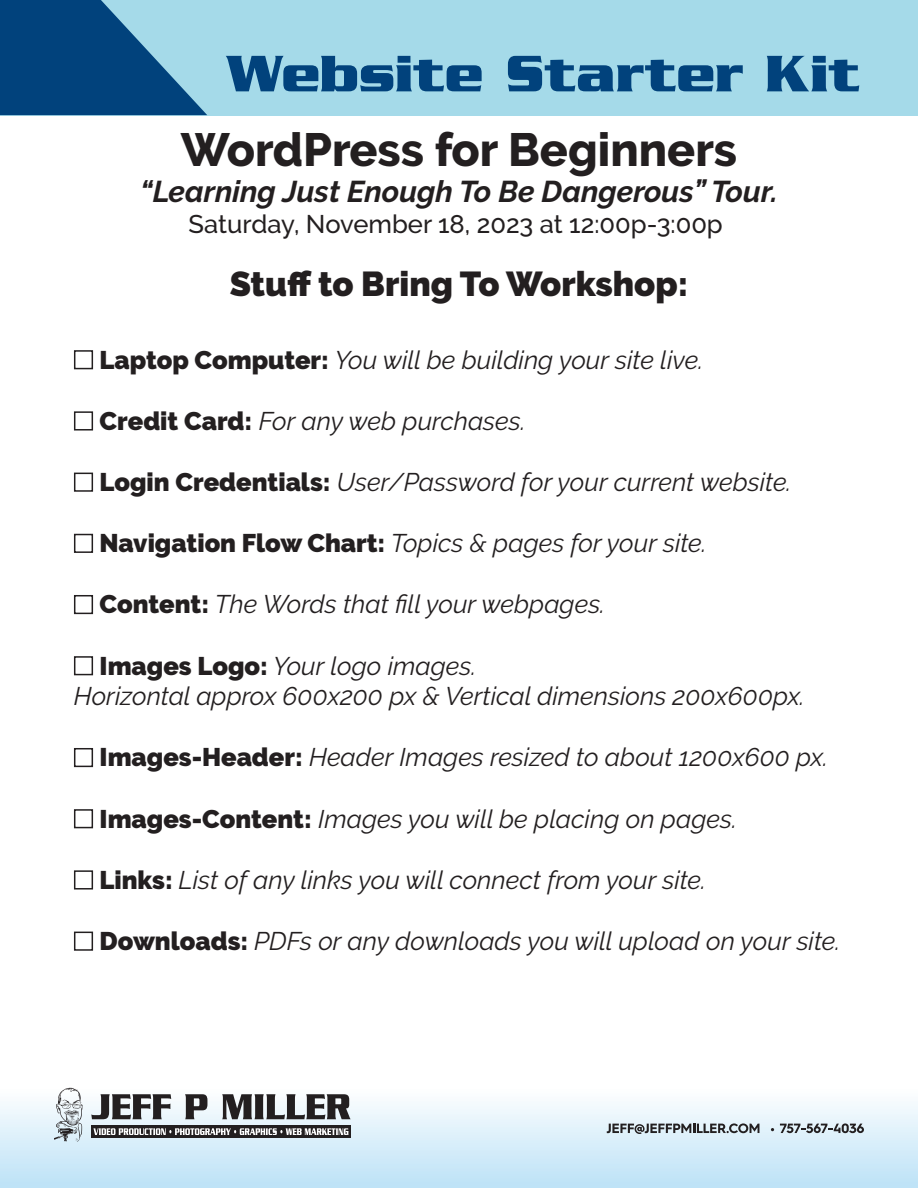
<style>
.page{position:relative;width:918px;height:1188px;background:#fff}
.page>*{position:absolute;margin:0;border:0;box-sizing:border-box;transform-origin:0 0}
.t1{font:700 55.5px "Serpentine";color:#01427c}
.t2{font:800 46.5px "Raleway";color:#231f20}
.t3{font:900 34.5px "Raleway";color:#231f20}
.t4{font:italic 700 30px "Raleway";color:#231f20}
.t5{font:italic 25.5px/30.6px "Raleway";color:#231f20}
.t6{font:500 25.5px "Raleway";color:#231f20}
.s1{font-weight:900;font-style:normal}
</style>
<div class="page">
<div style="left:0;top:0;width:918px;height:115px;background:#a5dae9"></div>
<svg style="left:0;top:0;width:207px;height:115px"></svg>
<div style="left:74px;top:350px;width:19px;height:19px;border:2px solid #231f20"></div>
<div style="left:74px;top:411px;width:19px;height:20px;border:2px solid #231f20"></div>
<div style="left:74px;top:473px;width:19px;height:19px;border:2px solid #231f20"></div>
<div style="left:74px;top:534px;width:19px;height:19px;border:2px solid #231f20"></div>
<div style="left:74px;top:595px;width:19px;height:19px;border:2px solid #231f20"></div>
<div style="left:74px;top:656px;width:19px;height:19px;border:2px solid #231f20"></div>
<div style="left:74px;top:748px;width:19px;height:19px;border:2px solid #231f20"></div>
<div style="left:74px;top:809px;width:19px;height:19px;border:2px solid #231f20"></div>
<div style="left:74px;top:870px;width:19px;height:20px;border:2px solid #231f20"></div>
<div style="left:74px;top:932px;width:19px;height:19px;border:2px solid #231f20"></div>
<div style="left:0;top:1080px;width:918px;height:108px;background:linear-gradient(to bottom,#fff,#bde2f7)"></div>
<svg style="left:607px;top:1123px;width:152px;height:11px;background:#8d9599"></svg>
<svg style="left:780px;top:1123px;width:84px;height:10px"></svg>
<svg style="left:54px;top:1087px;width:29px;height:55px"></svg>
<svg style="left:91px;top:1094px;width:80px;height:25px"></svg>
<svg style="left:185px;top:1094px;width:22px;height:25px"></svg>
<svg style="left:222px;top:1094px;width:129px;height:25px"></svg>
<div style="left:91px;top:1125px;width:260px;height:13px;background:#231f20"></div>
<svg style="left:93px;top:1128px;width:256px;height:7px"></svg>
<h1 class="t1" style="left:227px;top:42px;width:634px">Website Starter Kit</h1>
<h2 class="t2" style="left:181px;top:124px;width:558px">WordPress for Beginners</h2>
<p class="t4" style="left:140px;top:174px;width:639px">“Learning Just Enough To Be Dangerous” Tour.</p>
<p class="t6" style="left:189px;top:209px;width:536px">Saturday, November 18, 2023 at 12:00p-3:00p</p>
<h3 class="t3" style="left:230px;top:264px;width:460px">Stuff to Bring To Workshop:</h3>
<p class="t5" style="left:100px;top:344px;width:605px"><span class="s1">Laptop Computer:</span> You will be building your site live.</p>
<p class="t5" style="left:100px;top:405px;width:427px"><span class="s1">Credit Card:</span> For any web purchases.</p>
<p class="t5" style="left:100px;top:467px;width:693px"><span class="s1">Login Credentials:</span> User/Password for your current website.</p>
<p class="t5" style="left:100px;top:528px;width:609px"><span class="s1">Navigation Flow Chart:</span> Topics &amp; pages for your site.</p>
<p class="t5" style="left:100px;top:589px;width:507px"><span class="s1">Content:</span> The Words that fill your webpages.</p>
<p class="t5" style="left:74px;top:650px;width:732px;text-indent:26px"><span class="s1">Images Logo:</span> Your logo images.<br>Horizontal approx 600x200 px &amp; Vertical dimensions 200x600px.</p>
<p class="t5" style="left:100px;top:742px;width:730px"><span class="s1">Images-Header:</span> Header Images resized to about 1200x600 px.</p>
<p class="t5" style="left:100px;top:803px;width:639px"><span class="s1">Images-Content:</span> Images you will be placing on pages.</p>
<p class="t5" style="left:100px;top:864px;width:608px"><span class="s1">Links:</span> List of any links you will connect from your site.</p>
<p class="t5" style="left:100px;top:926px;width:742px"><span class="s1">Downloads:</span> PDFs or any downloads you will upload on your site.</p>
</div>
